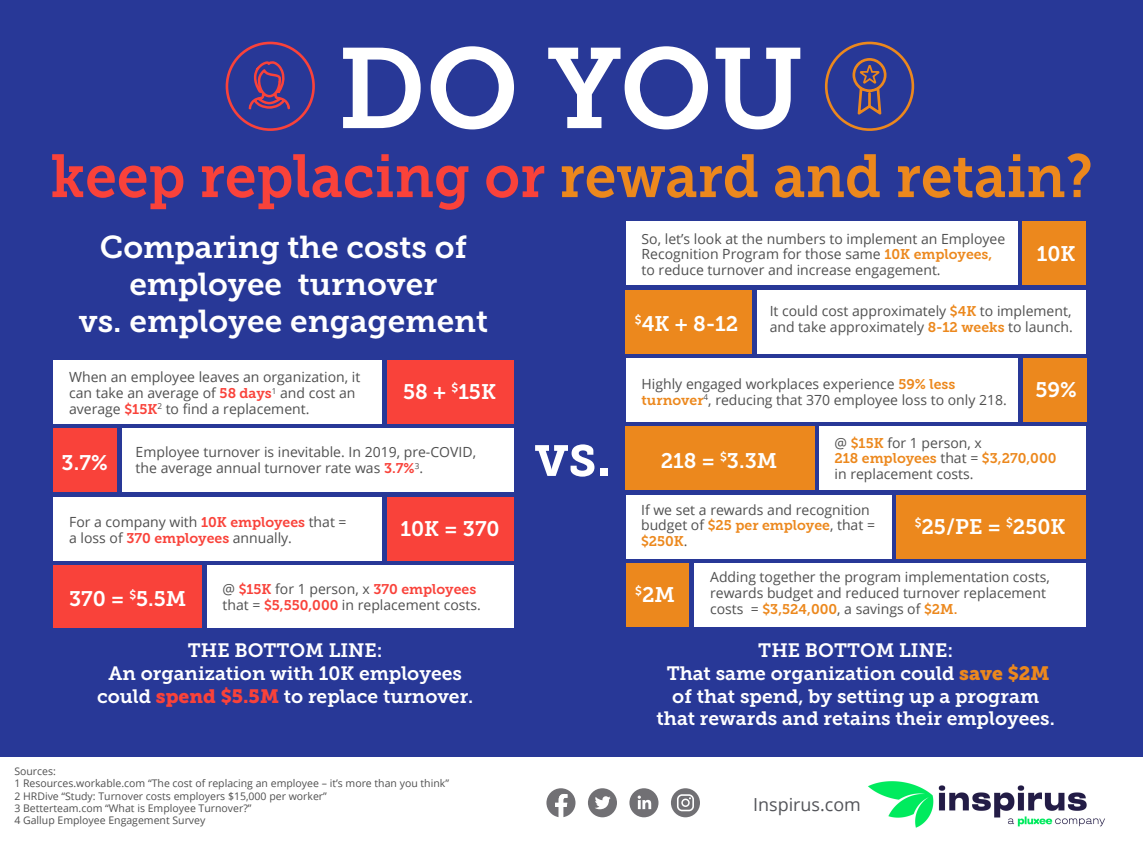
<style>
.page{position:relative;width:1143px;height:851px;background:#fff}
.page>*{position:absolute;margin:0;border:0;box-sizing:border-box;transform-origin:0 0}
.t1{font:113.23px "Museo Slab 700";color:#fff}
.t2{font:60.38px "Museo Slab 700";color:#ec881d;scale:.94 1}
.t3{font:60.38px "Museo Slab 700";color:#fff;scale:.94 1}
.t4{font:31.5px/36.8px "Museo Slab 700";color:#fff;text-align:center}
.t5{font:21px "Museo Slab 700";color:#fff}
.t6{font:19.25px/22.8px "Museo Slab 700";color:#fff;text-align:center}
.t7{font:17.94px "Open Sans";color:#54555a}
.t8{font:14px/15.8px "Open Sans";color:#505050}
.t9{font:14px "Museo Slab 700";color:#ec881d}
.t10{font:14px "Museo Slab 700";color:#f9423a}
.t11{font:10.5px/12.2px "Open Sans";color:#505050}
.s1{color:#f9423a}
.s2{font-family:"Museo Slab 700";color:#ec881d}
.s3{font-family:"Museo Slab 700";color:#f9423a}
.s4{font-family:"Open Sans";color:#505050}
.s5{font-family:"Museo Slab 900";color:#f9423a}
.s6{font-family:"Museo Slab 900";color:#ec881d}
</style>
<div class="page">
<div style="left:0;top:0;width:1143px;height:756px;background:#283897"></div>
<div style="left:226px;top:42px;width:89px;height:89px;border:3px solid #f9423a;border-radius:50%"></div>
<svg style="left:248px;top:48px;width:43px;height:83px"></svg>
<div style="left:825px;top:42px;width:89px;height:89px;border:3px solid #ec881d;border-radius:50%"></div>
<svg style="left:851px;top:58px;width:36px;height:73px"></svg>
<div style="left:626px;top:222px;width:391px;height:63px;background:#fff"></div>
<div style="left:1023px;top:222px;width:63px;height:63px;background:#ec881d"></div>
<div style="left:626px;top:358px;width:391px;height:63px;background:#fff"></div>
<div style="left:1023px;top:358px;width:63px;height:63px;background:#ec881d"></div>
<div style="left:820px;top:427px;width:265px;height:63px;background:#fff"></div>
<div style="left:625px;top:427px;width:190px;height:63px;background:#ec881d"></div>
<div style="left:625px;top:495px;width:266px;height:63px;background:#fff"></div>
<div style="left:896px;top:495px;width:190px;height:63px;background:#ec881d"></div>
<div style="left:757px;top:290px;width:328px;height:63px;background:#fff"></div>
<div style="left:626px;top:290px;width:126px;height:63px;background:#ec881d"></div>
<div style="left:694px;top:563px;width:392px;height:63px;background:#fff"></div>
<div style="left:625px;top:563px;width:63px;height:63px;background:#ec881d"></div>
<div style="left:53px;top:360px;width:328px;height:63px;background:#fff"></div>
<div style="left:387px;top:360px;width:127px;height:63px;background:#f9423a"></div>
<div style="left:122px;top:428px;width:391px;height:63px;background:#fff"></div>
<div style="left:53px;top:428px;width:63px;height:63px;background:#f9423a"></div>
<div style="left:207px;top:566px;width:306px;height:62px;background:#fff"></div>
<div style="left:53px;top:566px;width:149px;height:62px;background:#f9423a"></div>
<div style="left:53px;top:497px;width:328px;height:63px;background:#fff"></div>
<div style="left:387px;top:497px;width:127px;height:63px;background:#f9423a"></div>
<div style="left:671px;top:788px;width:29px;height:29px;background:#717074;border-radius:50%"></div>
<div style="left:588px;top:788px;width:29px;height:29px;background:#717074;border-radius:50%"></div>
<svg style="left:595px;top:796px;width:15px;height:13px"></svg>
<svg style="left:677px;top:794px;width:17px;height:17px"></svg>
<svg style="left:546px;top:788px;width:29px;height:29px"></svg>
<div style="left:629px;top:788px;width:29px;height:29px;background:#717074;border-radius:50%"></div>
<svg style="left:637px;top:795px;width:14px;height:14px"></svg>
<img style="left:868px;top:781px;width:237px;height:47px">
<h1 class="t1" style="left:337px;top:25px;width:468px">DO YOU</h1>
<h2 class="t2" style="left:51px;top:142px;width:1110px"><span class="s1">keep replacing or</span> reward and retain?</h2>
<h3 class="t4" style="left:79px;top:229px;width:411px">Comparing the costs of employee turnover<br>vs. employee engagement</h3>
<p class="t8" style="left:641px;top:230px;width:365px">So, let’s look at the numbers to implement an Employee<br>Recognition Program for those same <span class="s2">10K employees, </span>to reduce turnover and increase engagement.</p>
<h3 class="t5" style="left:1036px;top:241px;width:40px">10K</h3>
<p class="t8" style="left:769px;top:302px;width:304px">It could cost approximately <span class="s2">$4K</span> to implement, and take approximately <span class="s2">8-12 weeks</span> to launch.</p>
<h3 class="t5" style="left:635px;top:312px;width:105px"><sup>$</sup>4K + 8-12</h3>
<p class="t8" style="left:69px;top:369px;width:293px">When an employee leaves an organization, it can take an average of <span class="s3">58 days</span><sup>1</sup> and cost an average <span class="s3">$15K</span><sup>2</sup> to find a replacement.</p>
<h3 class="t5" style="left:403px;top:380px;width:94px">58 + <sup>$</sup>15K</h3>
<p class="t8" style="left:136px;top:444px;width:342px">Employee turnover is inevitable. In 2019, pre-COVID, the average annual turnover rate was <span class="s3">3.7%</span><sup>3</sup>.</p>
<h3 class="t5" style="left:62px;top:450px;width:47px">3.7%</h3>
<h2 class="t3" style="left:534px;top:421px;width:84px">vs.</h2>
<p class="t8" style="left:641px;top:376px;width:367px">Highly engaged workplaces experience <span class="s2">59% less turnover</span><sup>4</sup>, reducing that 370 employee loss to only 218.</p>
<h3 class="t5" style="left:1035px;top:378px;width:43px">59%</h3>
<h3 class="t5" style="left:660px;top:448px;width:118px">218 = <sup>$</sup>3.3M</h3>
<p class="t8" style="left:834px;top:434px;width:149px">@ <span class="s2">$15K</span> for 1 person, x</p>
<p class="t9" style="left:834px;top:450px;width:223px">218 employees <span class="s4">that =</span> $3,270,000</p>
<p class="t8" style="left:834px;top:466px;width:140px">in replacement costs.</p>
<p class="t8" style="left:69px;top:513px;width:279px">For a company with <span class="s3">10K employees</span> that = a loss of <span class="s3">370 employees</span> annually.</p>
<h3 class="t5" style="left:400px;top:516px;width:101px">10K = 370</h3>
<p class="t8" style="left:641px;top:501px;width:235px">If we set a rewards and recognition budget of <span class="s2">$25 per employee</span>, that =</p>
<p class="t9" style="left:641px;top:533px;width:48px">$250K<span class="s4">.</span></p>
<h3 class="t5" style="left:914px;top:514px;width:152px"><sup>$</sup>25/PE = <sup>$</sup>250K</h3>
<p class="t10" style="left:222px;top:581px;width:255px"><span class="s4">@</span> $15K <span class="s4">for 1 person, x</span> 370 employees</p>
<h3 class="t5" style="left:69px;top:586px;width:119px">370 = <sup>$</sup>5.5M</h3>
<p class="t8" style="left:222px;top:596px;width:260px">that = <span class="s3">$5,550,000</span> in replacement costs.</p>
<h3 class="t5" style="left:635px;top:583px;width:41px"><sup>$</sup>2M</h3>
<p class="t8" style="left:710px;top:569px;width:341px">Adding together the program implementation costs, rewards budget and reduced turnover replacement costs = <span class="s2">$3,524,000</span>, a savings of <span class="s2">$2M.</span></p>
<h3 class="t6" style="left:97px;top:639px;width:378px">THE BOTTOM LINE:<br>An organization with 10K employees could <span class="s5">spend $5.5M</span> to replace turnover.</h3>
<h3 class="t6" style="left:656px;top:639px;width:400px">THE BOTTOM LINE:<br>That same organization could <span class="s6">save $2M </span>of that spend, by setting up a program that rewards and retains their employees.</h3>
<p class="t11" style="left:14px;top:764px;width:436px">Sources:<br>1 Resources.workable.com “The cost of replacing an employee – it’s more than you think” 2 HRDive “Study: Turnover costs employers $15,000 per worker”<br>3 Betterteam.com “What is Employee Turnover?”<br>4 Gallup Employee Engagement Survey</p>
<p class="t7" style="left:753px;top:791px;width:109px">Inspirus.com</p>
</div>
